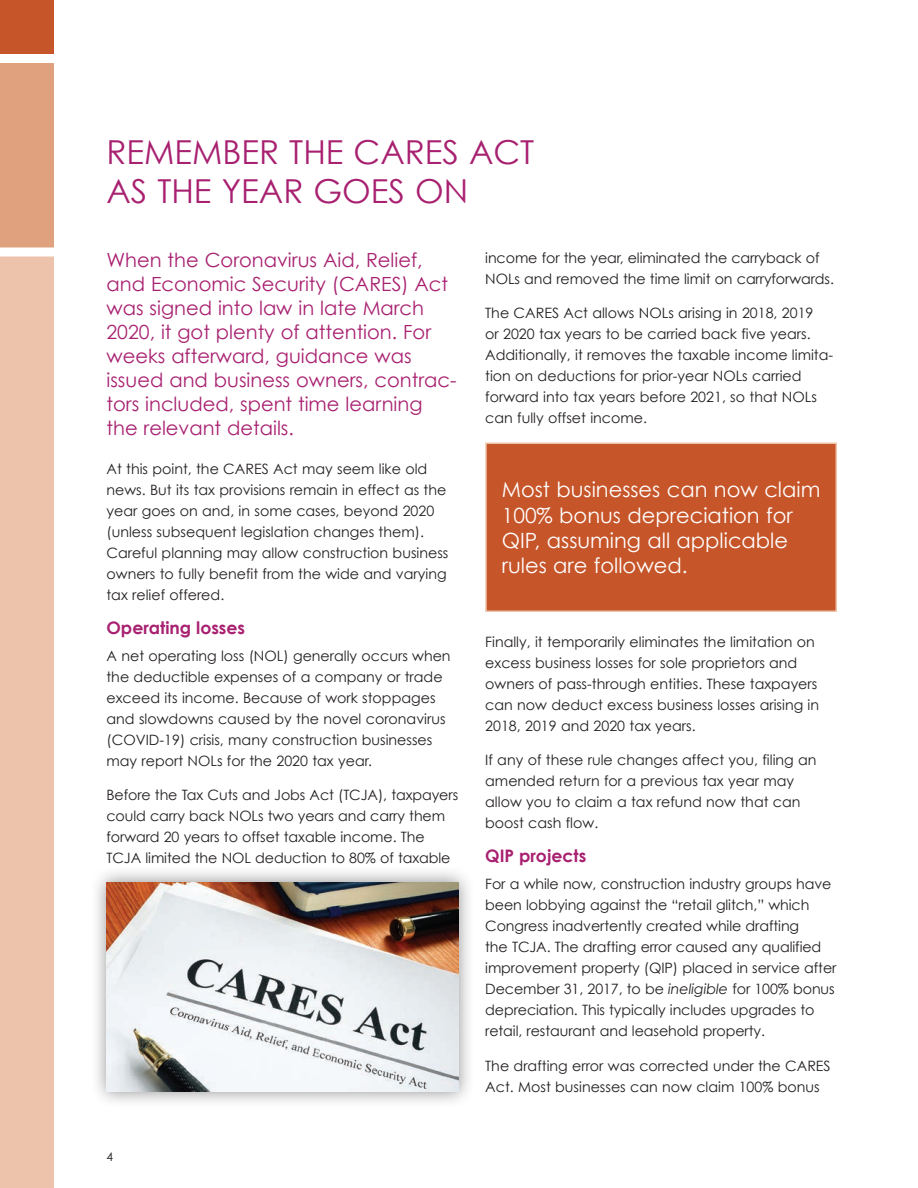
<style>
.page{position:relative;width:918px;height:1188px;background:#fff}
.page>*{position:absolute;margin:0;border:0;box-sizing:border-box;transform-origin:0 0}
.t1{font:33px/39.6px "Century Gothic";color:#a82070}
.t2{font:21px/25.2px "Century Gothic";color:#fff}
.t3{font:19.5px/24px "Century Gothic";color:#a82070}
.t4{font:700 17.25px "Century Gothic";color:#a82070}
.t5{font:14.25px/21px "Century Gothic";color:#231f20}
.t6{font:12px "Century Gothic";color:#231f20}
.s1{font-style:italic}
</style>
<div class="page">
<div style="left:0;top:0;width:54px;height:54px;background:#c7552a"></div>
<div style="left:0;top:63px;width:54px;height:185px;background:#e0a17e"></div>
<div style="left:0;top:256px;width:54px;height:932px;background:#edc4ab"></div>
<div style="left:0;top:247px;width:54px;height:9px;background:#fff"></div>
<div style="left:90px;top:865px;width:385px;height:244px;background:#231f20;opacity:.5"></div>
<img style="left:106px;top:882px;width:352px;height:210px">
<div style="left:486px;top:443px;width:350px;height:168px;background:#c7552a"></div>
<div style="left:485px;top:442px;width:352px;height:170px;border:2px solid #edc4ab"></div>
<h1 class="t1" style="left:106px;top:131px;width:429px">REMEMBER THE CARES ACT<br>AS THE YEAR GOES ON</h1>
<p class="t3" style="left:106px;top:247px;width:352px">When the Coronavirus Aid, Relief, and Economic Security (CARES) Act was signed into law in late March<br>2020, it got plenty of attention. For weeks afterward, guidance was issued and business owners, contrac&shy;tors included, spent time learning the relevant details.</p>
<p class="t5" style="left:106px;top:458px;width:343px">At this point, the CARES Act may seem like old news. But its tax provisions remain in effect as the year goes on and, in some cases, beyond 2020 (unless subsequent legislation changes them).<br>Careful planning may allow construction business owners to fully benefit from the wide and varying tax relief offered.</p>
<p class="t4" style="left:106px;top:617px;width:140px">Operating losses</p>
<p class="t5" style="left:106px;top:645px;width:346px">A net operating loss (NOL) generally occurs when the deductible expenses of a company or trade exceed its income. Because of work stoppages and slowdowns caused by the novel coronavirus (COVID-19) crisis, many construction businesses may report NOLs for the 2020 tax year.</p>
<p class="t5" style="left:106px;top:784px;width:353px">Before the Tax Cuts and Jobs Act (TCJA), taxpayers could carry back NOLs two years and carry them forward 20 years to offset taxable income. The TCJA limited the NOL deduction to 80% of taxable</p>
<p class="t6" style="left:106px;top:1149px;width:8px">4</p>
<p class="t5" style="left:485px;top:247px;width:350px">income for the year, eliminated the carryback of<br>NOLs and removed the time limit on carryforwards.</p>
<p class="t5" style="left:485px;top:302px;width:349px">The CARES Act allows NOLs arising in 2018, 2019<br>or 2020 tax years to be carried back five years.<br>Additionally, it removes the taxable income limita&shy;tion on deductions for prior-year NOLs carried forward into tax years before 2021, so that NOLs can fully offset income.</p>
<h2 class="t2" style="left:502px;top:477px;width:320px">Most businesses can now claim<br>100% bonus depreciation for<br>QIP, assuming all applicable rules are followed.</h2>
<p class="t5" style="left:485px;top:631px;width:335px">Finally, it temporarily eliminates the limitation on excess business losses for sole proprietors and owners of pass-through entities. These taxpayers can now deduct excess business losses arising in 2018, 2019 and 2020 tax years.</p>
<p class="t5" style="left:485px;top:749px;width:333px">If any of these rule changes affect you, filing an amended return for a previous tax year may allow you to claim a tax refund now that can boost cash flow.</p>
<p class="t4" style="left:485px;top:845px;width:103px">QIP projects</p>
<p class="t5" style="left:485px;top:874px;width:353px">For a while now, construction industry groups have been lobbying against the “retail glitch,” which Congress inadvertently created while drafting<br>the TCJA. The drafting error caused any qualified improvement property (QIP) placed in service after December 31, 2017, to be <span class="s1">ineligible</span> for 100% bonus depreciation. This typically includes upgrades to retail, restaurant and leasehold property.</p>
<p class="t5" style="left:485px;top:1055px;width:347px">The drafting error was corrected under the CARES<br>Act. Most businesses can now claim 100% bonus</p>
</div>
